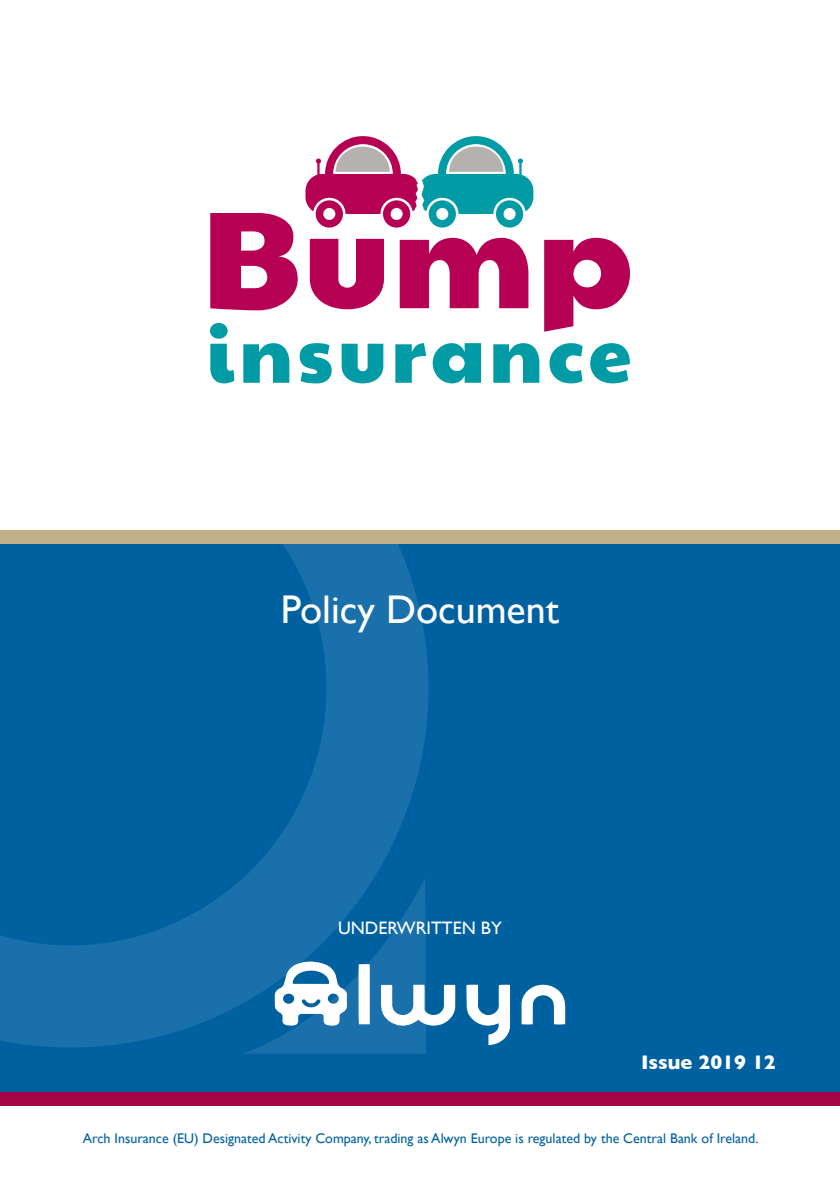
<style>
.page{position:relative;width:840px;height:1191px;background:#fff}
.page>*{position:absolute;margin:0;border:0;box-sizing:border-box;transform-origin:0 0}
.t1{font:40px "Gill Sans";color:#fff}
.t2{font:700 20px "Gill Sans";color:#fff}
.t3{font:18px "Gill Sans";color:#fff}
.t4{font:14px "Gill Sans";color:#0061a1}
</style>
<div class="page">
<div style="left:0;top:543px;width:839px;height:549px;background:#0061a1"></div>
<svg style="left:0;top:543px;width:428px;height:504px"></svg>
<div style="left:0;top:530px;width:839px;height:13px;background:#c1b087"></div>
<div style="left:0;top:1092px;width:839px;height:14px;background:#a40344"></div>
<svg style="left:466px;top:984px;width:44px;height:61px"></svg>
<svg style="left:521px;top:984px;width:44px;height:40px"></svg>
<svg style="left:241px;top:878px;width:214px;height:175px"></svg>
<svg style="left:210px;top:213px;width:87px;height:97px"></svg>
<svg style="left:309px;top:239px;width:75px;height:70px"></svg>
<svg style="left:399px;top:238px;width:129px;height:70px"></svg>
<svg style="left:544px;top:238px;width:85px;height:94px"></svg>
<svg style="left:210px;top:323px;width:24px;height:60px"></svg>
<svg style="left:243px;top:343px;width:46px;height:40px"></svg>
<svg style="left:299px;top:343px;width:32px;height:40px"></svg>
<svg style="left:341px;top:344px;width:42px;height:39px"></svg>
<svg style="left:395px;top:343px;width:31px;height:40px"></svg>
<svg style="left:432px;top:343px;width:48px;height:40px"></svg>
<svg style="left:493px;top:343px;width:46px;height:40px"></svg>
<svg style="left:549px;top:343px;width:33px;height:40px"></svg>
<svg style="left:590px;top:343px;width:39px;height:40px"></svg>
<svg style="left:305px;top:136px;width:228px;height:92px"></svg>
<h1 class="t1" style="left:280px;top:586px;width:280px">Policy Document</h1>
<p class="t3" style="left:338px;top:917px;width:165px">UNDERWRITTEN BY</p>
<h2 class="t2" style="left:640px;top:1046px;width:136px">Issue 2019 12</h2>
<p class="t4" style="left:83px;top:1130px;width:676px">Arch Insurance (EU) Designated Activity Company, trading as Alwyn Europe is regulated by the Central Bank of Ireland.</p>
</div>
